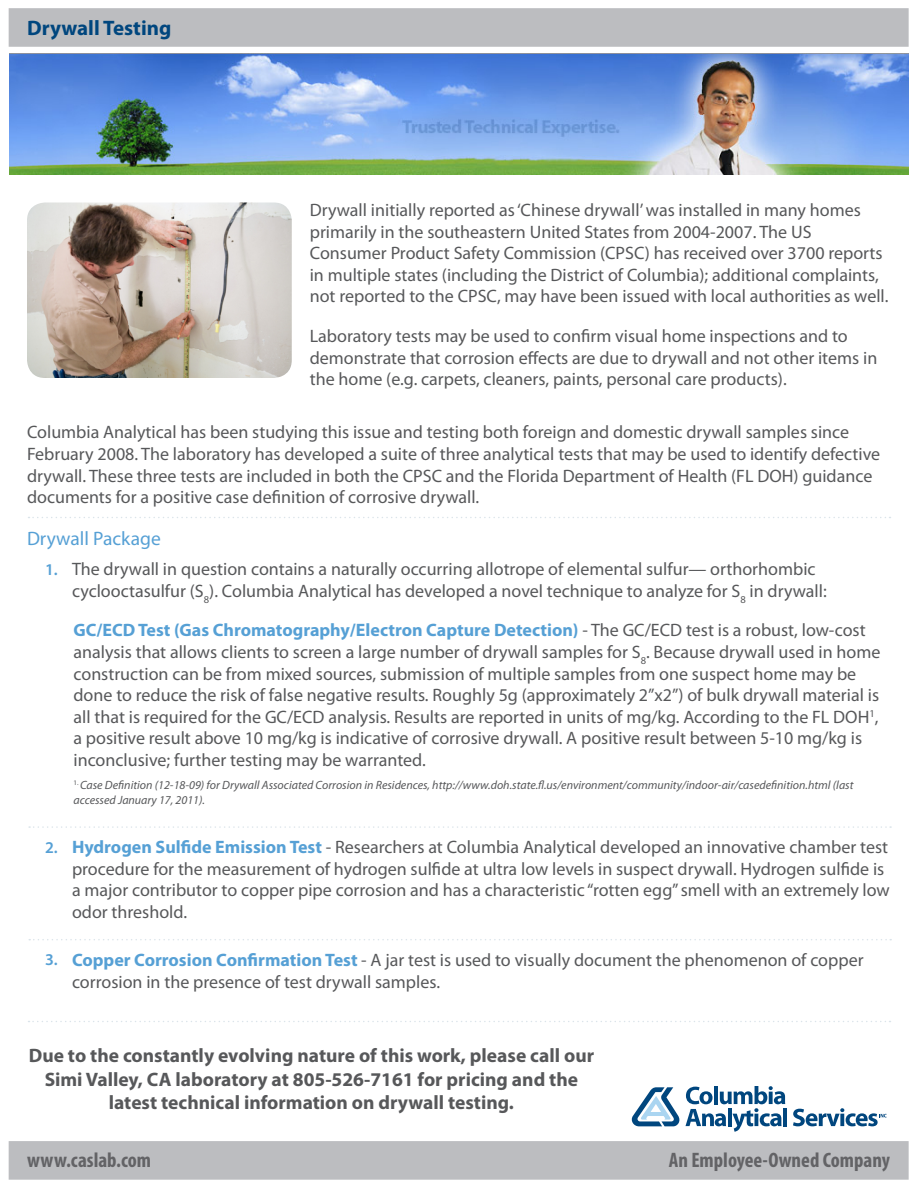
<style>
.page{position:relative;width:918px;height:1188px;background:#fff}
.page>*{position:absolute;margin:0;border:0;box-sizing:border-box;transform-origin:0 0}
.t1{font:700 condensed 21px "Myriad Pro";color:#636366}
.t2{font:700 21px "Myriad Pro";color:#00467e}
.t3{font:700 19.5px/23.4px "Myriad Pro";color:#57585a;text-align:center}
.t4{font:19.5px "Myriad Pro";color:#56a0d5}
.t5{font:18px/21.6px "Myriad Pro";color:#57585a}
.t6{font:600 16.5px "Myriad Pro";color:#56a0d5}
.t7{font:italic 12px/15px "Myriad Pro";color:#57585a}
.s1{font-weight:700;color:#56a0d5}
</style>
<div class="page">
<div style="left:9px;top:8px;width:900px;height:39px;background:#bcbdc0;border:2px solid #bcbdc0"></div>
<div style="left:9px;top:1141px;width:900px;height:39px;background:#bcbdc0;border:2px solid #bcbdc0"></div>
<svg style="left:632px;top:1086px;width:153px;height:46px"></svg>
<hr style="left:783px;top:1108px;width:4px;height:18px;background:#00467e">
<svg style="left:793px;top:1108px;width:94px;height:18px"></svg>
<img style="left:9px;top:54px;width:900px;height:120px">
<svg style="left:28px;top:517px;width:863px;height:1px"></svg>
<svg style="left:29px;top:939px;width:862px;height:1px"></svg>
<img style="left:27px;top:202px;width:265px;height:176px">
<svg style="left:28px;top:1021px;width:862px;height:1px"></svg>
<svg style="left:29px;top:826px;width:862px;height:2px"></svg>
<p class="t2" style="left:27px;top:14px;width:146px">Drywall Testing</p>
<p class="t5" style="left:310px;top:199px;width:580px">Drywall initially reported as ‘Chinese drywall’ was installed in many homes primarily in the southeastern United States from 2004-2007. The US Consumer Product Safety Commission (CPSC) has received over 3700 reports in multiple states (including the District of Columbia); additional complaints, not reported to the CPSC, may have been issued with local authorities as well.</p>
<p class="t5" style="left:310px;top:325px;width:569px">Laboratory tests may be used to confirm visual home inspections and to demonstrate that corrosion effects are due to drywall and not other items in the home (e.g. carpets, cleaners, paints, personal care products).</p>
<p class="t5" style="left:27px;top:421px;width:855px">Columbia Analytical has been studying this issue and testing both foreign and domestic drywall samples since February 2008. The laboratory has developed a suite of three analytical tests that may be used to identify defective drywall. These three tests are included in both the CPSC and the Florida Department of Health (FL DOH) guidance documents for a positive case definition of corrosive drywall.</p>
<p class="t4" style="left:27px;top:526px;width:135px">Drywall Package</p>
<p class="t5" style="left:72px;top:558px;width:756px">The drywall in question contains a naturally occurring allotrope of elemental sulfur— orthorhombic cyclooctasulfur (S<sub>8</sub>). Columbia Analytical has developed a novel technique to analyze for S<sub>8</sub> in drywall:</p>
<p class="t5" style="left:74px;top:619px;width:808px"><span class="s1">GC/ECD Test (Gas Chromatography/Electron Capture Detection)</span> - The GC/ECD test is a robust, low-cost analysis that allows clients to screen a large number of drywall samples for S<sub>8</sub>. Because drywall used in home construction can be from mixed sources, submission of multiple samples from one suspect home may be done to reduce the risk of false negative results. Roughly 5g (approximately 2”x2”) of bulk drywall material is all that is required for the GC/ECD analysis. Results are reported in units of mg/kg. According to the FL DOH<sup>1</sup>, a positive result above 10 mg/kg is indicative of corrosive drywall. A positive result between 5-10 mg/kg is inconclusive; further testing may be warranted.</p>
<p class="t7" style="left:74px;top:778px;width:782px"><sup>1.</sup> Case Definition (12-18-09) for Drywall Associated Corrosion in Residences, http://www.doh.state.fl.us/environment/community/indoor-air/casedefinition.html (last accessed January 17, 2011).</p>
<p class="t5" style="left:72px;top:836px;width:819px"><span class="s1">Hydrogen Sulfide Emission Test</span> - Researchers at Columbia Analytical developed an innovative chamber test procedure for the measurement of hydrogen sulfide at ultra low levels in suspect drywall. Hydrogen sulfide is a major contributor to copper pipe corrosion and has a characteristic “rotten egg” smell with an extremely low odor threshold.</p>
<p class="t5" style="left:72px;top:949px;width:793px"><span class="s1">Copper Corrosion Confirmation Test</span> - A jar test is used to visually document the phenomenon of copper corrosion in the presence of test drywall samples.</p>
<p class="t6" style="left:45px;top:559px;width:14px">1.</p>
<p class="t6" style="left:45px;top:837px;width:14px">2.</p>
<p class="t6" style="left:45px;top:949px;width:14px">3.</p>
<p class="t3" style="left:29px;top:1043px;width:567px">Due to the constantly evolving nature of this work, please call our<br>Simi Valley, CA laboratory at 805-526-7161 for pricing and the latest technical information on drywall testing.</p>
<p class="t1" style="left:27px;top:1147px;width:126px">www.caslab.com</p>
<p class="t1" style="left:669px;top:1147px;width:223px">An Employee-Owned Company</p>
</div>
